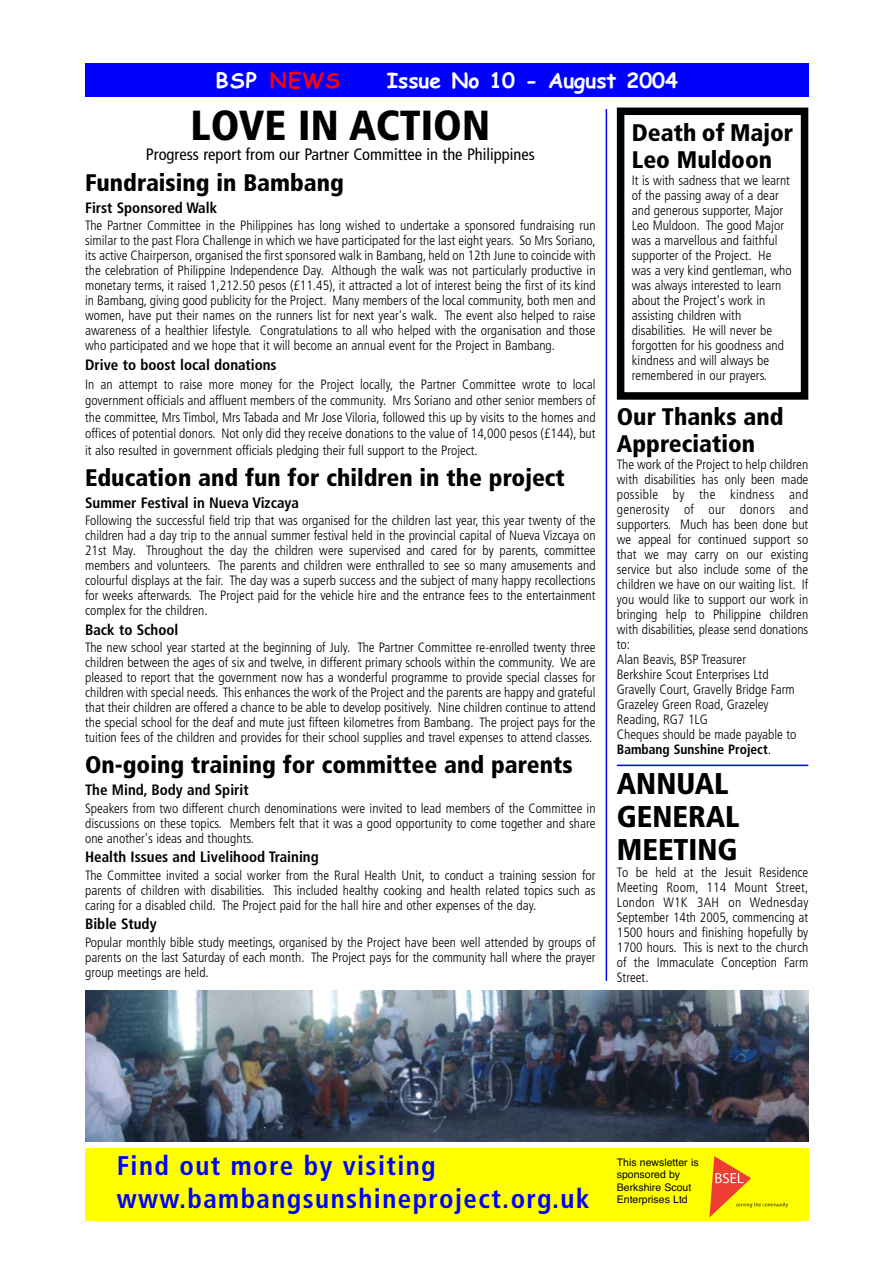
<style>
.page{position:relative;width:893px;height:1263px;background:#fff}
.page>*{position:absolute;margin:0;border:0;box-sizing:border-box;transform-origin:0 0}
.t1{font:900 condensed 42px "Frutiger";color:#000}
.t2{font:900 condensed 30px/33px "Frutiger";color:#000}
.t3{font:700 condensed 27px/32.4px "Frutiger";letter-spacing:.05em;color:#00f}
.t4{font:900 condensed 24px/27px "Frutiger";color:#000}
.t5{font:700 21px "Comic Sans MS";color:#fff}
.t6{font:700 21px "Comic Sans MS";letter-spacing:.06em;color:#f00}
.t7{font:condensed 16.5px "Frutiger";color:#000}
.t8{font:700 condensed 15px "Frutiger";color:#000}
.t9{font:300 condensed 13.5px/15px "Frutiger";color:#000;text-align:justify}
.t10{font:10.5px/12.6px "Helvetica";color:#000}
.s1{color:#fff}
.s2{font-weight:700}
</style>
<div class="page">
<div style="left:85px;top:1148px;width:723px;height:72px;background:#ff0"></div>
<div style="left:85px;top:64px;width:723px;height:33px;background:#00f"></div>
<hr style="left:605px;top:109px;width:2px;height:872px;background:#00f">
<svg style="left:709px;top:1156px;width:79px;height:62px"></svg>
<div style="left:617px;top:108px;width:191px;height:292px;border:8px solid #000"></div>
<hr style="left:617px;top:765px;width:191px;height:1px;background:#00f">
<img style="left:85px;top:991px;width:723px;height:150px">
<h3 class="t6" style="left:215px;top:72px;width:126px"><span class="s1">BSP</span> NEWS</h3>
<h3 class="t5" style="left:386px;top:72px;width:292px">Issue No 10 - August 2004</h3>
<h1 class="t1" style="left:190px;top:109px;width:301px">LOVE IN ACTION</h1>
<p class="t7" style="left:146px;top:148px;width:390px">Progress report from our Partner Committee in the Philippines</p>
<h3 class="t4" style="left:85px;top:171px;width:260px">Fundraising in Bambang</h3>
<p class="t8" style="left:85px;top:202px;width:134px">First Sponsored Walk</p>
<p class="t9" style="left:85px;top:219px;width:512px">The Partner Committee in the Philippines has long wished to undertake a sponsored fundraising run similar to the past Flora Challenge in which we have participated for the last eight years. So Mrs Soriano, its active Chairperson, organised the first sponsored walk in Bambang, held on 12th June to coincide with the celebration of Philippine Independence Day. Although the walk was not particularly productive in monetary terms, it raised 1,212.50 pesos (£11.45), it attracted a lot of interest being the first of its kind in Bambang, giving good publicity for the Project. Many members of the local community, both men and women, have put their names on the runners list for next year's walk. The event also helped to raise awareness of a healthier lifestyle. Congratulations to all who helped with the organisation and those who participated and we hope that it will become an annual event for the Project in Bambang.</p>
<p class="t8" style="left:85px;top:359px;width:193px">Drive to boost local donations</p>
<p class="t9" style="left:85px;top:377px;width:512px;line-height:16.5px">In an attempt to raise more money for the Project locally, the Partner Committee wrote to local government officials and affluent members of the community. Mrs Soriano and other senior members of the committee, Mrs Timbol, Mrs Tabada and Mr Jose Viloria, followed this up by visits to the homes and offices of potential donors. Not only did they receive donations to the value of 14,000 pesos (£144), but it also resulted in government officials pledging their full support to the Project.</p>
<h3 class="t4" style="left:85px;top:466px;width:481px">Education and fun for children in the project</h3>
<p class="t8" style="left:85px;top:497px;width:215px">Summer Festival in Nueva Vizcaya</p>
<p class="t9" style="left:85px;top:514px;width:512px">Following the successful field trip that was organised for the children last year, this year twenty of the children had a day trip to the annual summer festival held in the provincial capital of Nueva Vizcaya on 21st May. Throughout the day the children were supervised and cared for by parents, committee members and volunteers. The parents and children were enthralled to see so many amusements and colourful displays at the fair. The day was a superb success and the subject of many happy recollections for weeks afterwards. The Project paid for the vehicle hire and the entrance fees to the entertainment complex for the children.</p>
<p class="t8" style="left:85px;top:624px;width:95px">Back to School</p>
<p class="t9" style="left:85px;top:641px;width:512px">The new school year started at the beginning of July. The Partner Committee re-enrolled twenty three children between the ages of six and twelve, in different primary schools within the community. We are pleased to report that the government now has a wonderful programme to provide special classes for children with special needs. This enhances the work of the Project and the parents are happy and grateful that their children are offered a chance to be able to develop positively. Nine children continue to attend the special school for the deaf and mute just fifteen kilometres from Bambang. The project pays for the tuition fees of the children and provides for their school supplies and travel expenses to attend classes.</p>
<h3 class="t4" style="left:85px;top:754px;width:489px">On-going training for committee and parents</h3>
<p class="t8" style="left:85px;top:784px;width:165px">The Mind, Body and Spirit</p>
<p class="t9" style="left:85px;top:801px;width:512px">Speakers from two different church denominations were invited to lead members of the Committee in discussions on these topics. Members felt that it was a good opportunity to come together and share one another's ideas and thoughts.</p>
<p class="t8" style="left:85px;top:851px;width:235px">Health Issues and Livelihood Training</p>
<p class="t9" style="left:85px;top:868px;width:512px">The Committee invited a social worker from the Rural Health Unit, to conduct a training session for parents of children with disabilities. This included healthy cooking and health related topics such as caring for a disabled child. The Project paid for the hall hire and other expenses of the day.</p>
<p class="t8" style="left:85px;top:918px;width:73px">Bible Study</p>
<p class="t9" style="left:85px;top:935px;width:512px">Popular monthly bible study meetings, organised by the Project have been well attended by groups of parents on the last Saturday of each month. The Project pays for the community hall where the prayer group meetings are held.</p>
<h3 class="t4" style="left:632px;top:121px;width:163px">Death of Major<br>Leo Muldoon</h3>
<p class="t9" style="left:632px;top:174px;width:161px;text-align:left">It is with sadness that we learnt of the passing away of a dear and generous supporter, Major<br>Leo Muldoon. The good Major was a marvellous and faithful supporter of the Project. He was a very kind gentleman, who was always interested to learn about the Project's work in assisting children with disabilities. He will never be forgotten for his goodness and kindness and will always be remembered in our prayers.</p>
<h3 class="t4" style="left:617px;top:405px;width:168px">Our Thanks and<br>Appreciation</h3>
<p class="t9" style="left:617px;top:458px;width:193px;text-align:left">The work of the Project to help children with disabilities has only been made possible by the kindness and generosity of our donors and supporters. Much has been done but we appeal for continued support so that we may carry on our existing service but also include some of the children we have on our waiting list. If you would like to support our work in bringing help to Philippine children with disabilities, please send donations to:<br>Alan Beavis, BSP Treasurer<br>Berkshire Scout Enterprises Ltd<br>Gravelly Court, Gravelly Bridge Farm<br>Grazeley Green Road, Grazeley<br>Reading, RG7 1LG<br>Cheques should be made payable to<br><span class="s2">Bambang Sunshine Project</span>.</p>
<h2 class="t2" style="left:617px;top:769px;width:124px">ANNUAL<br>GENERAL<br>MEETING</h2>
<p class="t9" style="left:617px;top:866px;width:193px">To be held at the Jesuit Residence Meeting Room, 114 Mount Street, London W1K 3AH on Wednesday September 14th 2005, commencing at 1500 hours and finishing hopefully by 1700 hours. This is next to the church of the Immaculate Conception Farm Street.</p>
<h3 class="t3" style="left:117px;top:1152px;width:474px">Find out more by visiting www.bambangsunshineproject.org.uk</h3>
<p class="t10" style="left:617px;top:1157px;width:83px">This newsletter is sponsored by<br>Berkshire Scout<br>Enterprises Ltd</p>
</div>
